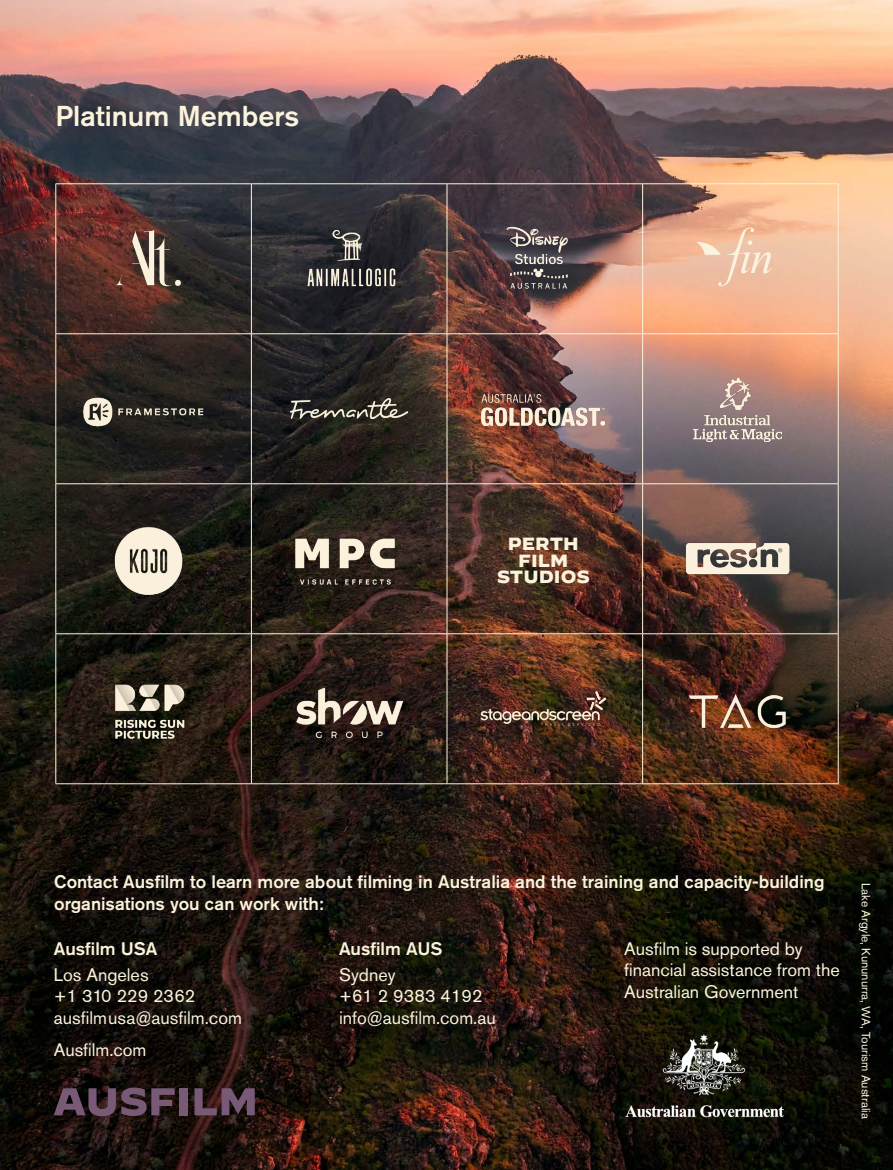
<style>
.page{position:relative;width:893px;height:1170px;background:#fff}
.page>*{position:absolute;margin:0;border:0;box-sizing:border-box;transform-origin:0 0}
.t1{font:500 28.5px "Akzidenz Grotesk Std";color:#fbf3dc}
.Body_blue__factsheet{font:18px/21.6px "Akzidenz Grotesk Std";color:#fbf3dc}
.Body_blue__factsheet-2{font:500 18px/21.6px "Akzidenz Grotesk Std";color:#fbf3dc}
.t2{font:900 17.7px "Decimal";color:#fbf3dc}
.t3{font:12px "Akzidenz Grotesk Std";color:#fbf3dc}
</style>
<div class="page">
<img style="left:0;top:0;width:893px;height:1169px">
<svg style="left:54px;top:1087px;width:121px;height:29px;background:#4a3644"></svg>
<div style="left:180px;top:1088px;width:8px;height:27px;background:#785a77"></div>
<svg style="left:194px;top:1088px;width:61px;height:27px;background:#553c4b"></svg>
<img style="left:625px;top:1033px;width:160px;height:83px">
<img style="left:100px;top:216px;width:100px;height:84px">
<svg style="left:696px;top:227px;width:75px;height:59px;background:#f0c3a7"></svg>
<img style="left:291px;top:221px;width:112px;height:73px">
<img style="left:82px;top:386px;width:125px;height:46px">
<img style="left:104px;top:514px;width:91px;height:91px">
<img style="left:290px;top:399px;width:118px;height:19px">
<img style="left:294px;top:537px;width:102px;height:48px">
<img style="left:681px;top:528px;width:113px;height:64px">
<img style="left:93px;top:673px;width:112px;height:76px">
<img style="left:288px;top:677px;width:119px;height:76px">
<img style="left:681px;top:692px;width:115px;height:39px">
<img style="left:477px;top:687px;width:132px;height:49px">
<img style="left:492px;top:210px;width:96px;height:96px">
<hr style="left:56px;top:183px;width:195px;height:1px;background:#fbf3dc">
<hr style="left:56px;top:184px;width:1px;height:149px;background:#fbf3dc">
<hr style="left:251px;top:183px;width:196px;height:1px;background:#fbf3dc">
<hr style="left:251px;top:184px;width:1px;height:149px;background:#fbf3dc">
<hr style="left:447px;top:183px;width:196px;height:1px;background:#fbf3dc">
<hr style="left:447px;top:184px;width:1px;height:149px;background:#fbf3dc">
<hr style="left:643px;top:183px;width:195px;height:1px;background:#fbf3dc">
<hr style="left:642px;top:184px;width:1px;height:149px;background:#fbf3dc">
<hr style="left:838px;top:184px;width:1px;height:149px;background:#fbf3dc">
<hr style="left:56px;top:333px;width:195px;height:1px;background:#fbf3dc">
<hr style="left:56px;top:334px;width:1px;height:149px;background:#fbf3dc">
<hr style="left:251px;top:333px;width:196px;height:1px;background:#fbf3dc">
<hr style="left:251px;top:334px;width:1px;height:149px;background:#fbf3dc">
<hr style="left:447px;top:333px;width:196px;height:1px;background:#fbf3dc">
<hr style="left:447px;top:334px;width:1px;height:149px;background:#fbf3dc">
<hr style="left:643px;top:333px;width:195px;height:1px;background:#fbf3dc">
<hr style="left:642px;top:334px;width:1px;height:149px;background:#fbf3dc">
<hr style="left:838px;top:334px;width:1px;height:149px;background:#fbf3dc">
<hr style="left:56px;top:483px;width:195px;height:1px;background:#fbf3dc">
<hr style="left:56px;top:484px;width:1px;height:149px;background:#fbf3dc">
<hr style="left:251px;top:483px;width:196px;height:1px;background:#fbf3dc">
<hr style="left:251px;top:484px;width:1px;height:149px;background:#fbf3dc">
<hr style="left:447px;top:483px;width:196px;height:1px;background:#fbf3dc">
<hr style="left:447px;top:484px;width:1px;height:149px;background:#fbf3dc">
<hr style="left:643px;top:483px;width:195px;height:1px;background:#fbf3dc">
<hr style="left:642px;top:484px;width:1px;height:149px;background:#fbf3dc">
<hr style="left:838px;top:484px;width:1px;height:149px;background:#fbf3dc">
<hr style="left:56px;top:633px;width:195px;height:1px;background:#fbf3dc">
<hr style="left:56px;top:634px;width:1px;height:149px;background:#fbf3dc">
<hr style="left:251px;top:633px;width:196px;height:1px;background:#fbf3dc">
<hr style="left:251px;top:634px;width:1px;height:149px;background:#fbf3dc">
<hr style="left:447px;top:633px;width:196px;height:1px;background:#fbf3dc">
<hr style="left:447px;top:634px;width:1px;height:149px;background:#fbf3dc">
<hr style="left:643px;top:633px;width:195px;height:1px;background:#fbf3dc">
<hr style="left:642px;top:634px;width:1px;height:149px;background:#fbf3dc">
<hr style="left:838px;top:634px;width:1px;height:149px;background:#fbf3dc">
<hr style="left:56px;top:783px;width:195px;height:1px;background:#fbf3dc">
<hr style="left:251px;top:783px;width:196px;height:1px;background:#fbf3dc">
<hr style="left:447px;top:783px;width:196px;height:1px;background:#fbf3dc">
<hr style="left:643px;top:783px;width:195px;height:1px;background:#fbf3dc">
<img style="left:482px;top:395px;width:123px;height:30px">
<img style="left:694px;top:378px;width:87px;height:63px">
<p class="t1" style="left:56px;top:99px;width:245px">Platinum Members</p>
<p class="t2" style="left:508px;top:533px;width:73px">PERTH</p>
<p class="t2" style="left:518px;top:550px;width:52px">FILM</p>
<p class="t2" style="left:497px;top:566px;width:95px">STUDIOS</p>
<p class="Body_blue__factsheet-2" style="left:54px;top:870px;width:772px">Contact Ausfilm to learn more about filming in Australia and the training and capacity-building organisations you can work with:</p>
<p class="Body_blue__factsheet-2" style="left:54px;top:937px;width:105px">Ausfilm USA</p>
<p class="Body_blue__factsheet" style="left:54px;top:963px;width:190px">Los Angeles<br>+1 310 229 2362 ausfilmusa@ausfilm.com</p>
<p class="Body_blue__factsheet-2" style="left:339px;top:937px;width:105px">Ausfilm AUS</p>
<p class="Body_blue__factsheet" style="left:339px;top:963px;width:158px">Sydney<br>+61 2 9383 4192 info@ausfilm.com.au</p>
<p class="Body_blue__factsheet" style="left:624px;top:937px;width:217px">Ausfilm is supported by financial assistance from the<br>Australian Government</p>
<p class="Body_blue__factsheet" style="left:54px;top:1039px;width:94px">Ausfilm.com</p>
<p class="t3" style="left:873px;top:882px;width:237px;rotate:90deg">Lake Argyle, Kununurra, WA, Tourism Australia</p>
</div>
